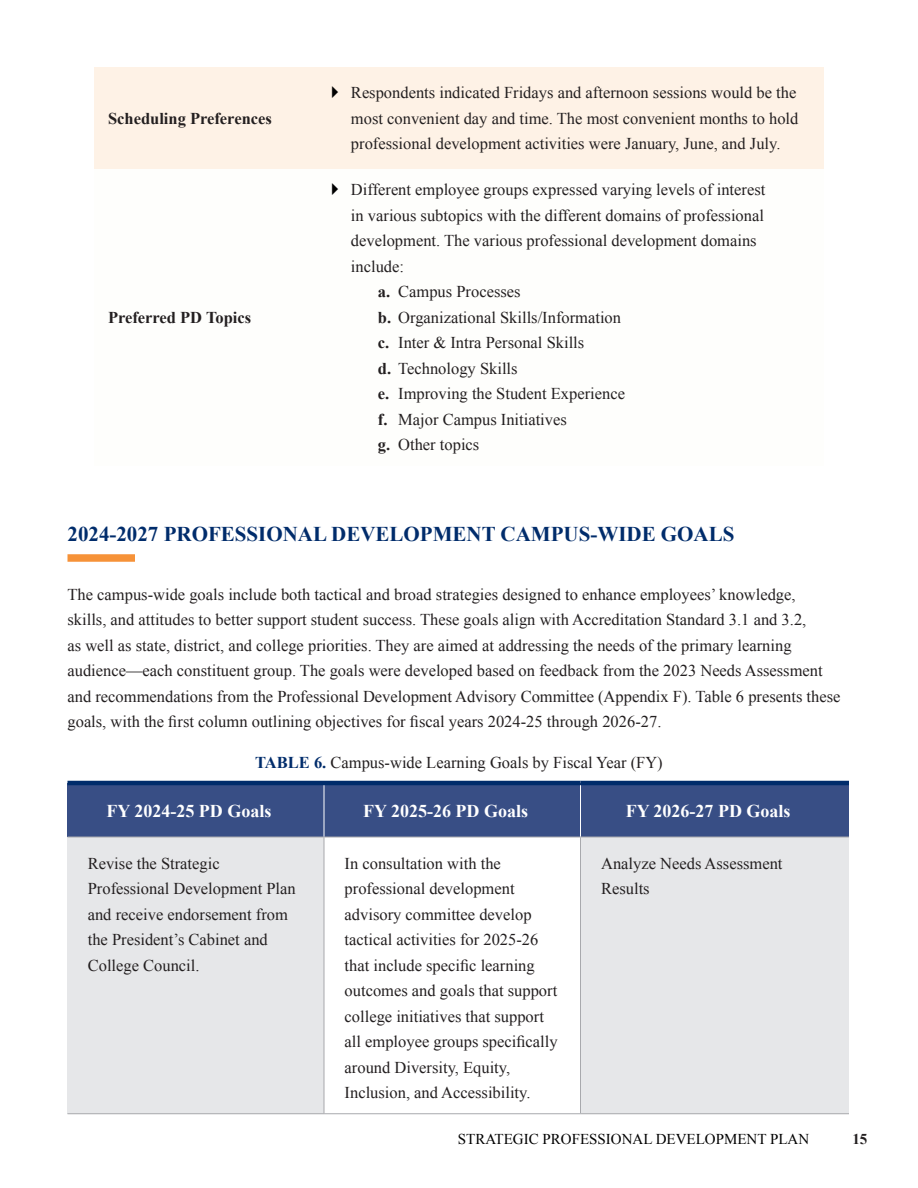
<style>
.page{position:relative;width:918px;height:1188px;background:#fff}
.page>*{position:absolute;margin:0;border:0;box-sizing:border-box;transform-origin:0 0}
.t1{font:700 21px "Times New Roman";color:#002c6b}
.t2{font:700 18px "Times New Roman";color:#fff}
.t3{font:16.5px/25.5px "Times New Roman";color:#231f20}
.t4{font:700 16.5px "Times New Roman";color:#231f20}
.t5{font:15px "Times New Roman";color:#000}
.t6{font:700 15px "Times New Roman";color:#231f20}
.s1{font-weight:700}
.s2{font-weight:700;color:#002c6b}
</style>
<div class="page">
<div style="left:68px;top:554px;width:67px;height:8px;background:#f69238"></div>
<div style="left:94px;top:68px;width:223px;height:101px;background:#fef2e6"></div>
<div style="left:317px;top:68px;width:507px;height:101px;background:#fef2e6"></div>
<div style="left:68px;top:783px;width:256px;height:54px;background:#384e85"></div>
<div style="left:324px;top:783px;width:256px;height:54px;background:#384e85"></div>
<div style="left:580px;top:783px;width:269px;height:54px;background:#384e85"></div>
<div style="left:68px;top:837px;width:256px;height:277px;background:#e6e7e9"></div>
<div style="left:580px;top:837px;width:269px;height:277px;background:#e6e7e9"></div>
<hr style="left:68px;top:781px;width:256px;height:4px;background:#002c6b">
<hr style="left:324px;top:781px;width:256px;height:4px;background:#002c6b">
<hr style="left:580px;top:781px;width:269px;height:4px;background:#002c6b">
<hr style="left:68px;top:837px;width:256px;height:1px;background:#a8a9ad">
<hr style="left:324px;top:837px;width:256px;height:1px;background:#a8a9ad">
<hr style="left:324px;top:837px;width:1px;height:276px;background:#a8a9ad">
<hr style="left:580px;top:837px;width:269px;height:1px;background:#a8a9ad">
<hr style="left:580px;top:837px;width:1px;height:276px;background:#a8a9ad">
<hr style="left:68px;top:1113px;width:256px;height:1px;background:#a8a9ad">
<hr style="left:324px;top:1113px;width:256px;height:1px;background:#a8a9ad">
<hr style="left:580px;top:1113px;width:269px;height:1px;background:#a8a9ad">
<hr style="left:324px;top:785px;width:1px;height:52px;background:#fff">
<hr style="left:580px;top:785px;width:1px;height:52px;background:#fff">
<h3 class="t4" style="left:108px;top:107px;width:165px">Scheduling Preferences</h3>
<h3 class="t4" style="left:108px;top:306px;width:145px">Preferred PD Topics</h3>
<p class="t3" style="left:351px;top:80px;width:449px">Respondents indicated Fridays and afternoon sessions would be the most convenient day and time. The most convenient months to hold professional development activities were January, June, and July.</p>
<p class="t3" style="left:351px;top:177px;width:416px">Different employee groups expressed varying levels of interest in various subtopics with the different domains of professional development. The various professional development domains include:</p>
<p class="t3" style="left:378px;top:279px;width:144px"><span class="s1">a.</span> Campus Processes</p>
<p class="t3" style="left:378px;top:304px;width:245px"><span class="s1">b.</span> Organizational Skills/Information</p>
<p class="t3" style="left:378px;top:330px;width:208px"><span class="s1">c.</span> Inter &amp; Intra Personal Skills</p>
<p class="t3" style="left:378px;top:355px;width:141px"><span class="s1">d.</span> Technology Skills</p>
<p class="t3" style="left:378px;top:381px;width:249px"><span class="s1">e.</span> Improving the Student Experience</p>
<p class="t3" style="left:378px;top:406px;width:190px"><span class="s1">f.</span> Major Campus Initiatives</p>
<p class="t3" style="left:378px;top:432px;width:103px"><span class="s1">g.</span> Other topics</p>
<h2 class="t1" style="left:68px;top:519px;width:669px">2024-2027 PROFESSIONAL DEVELOPMENT CAMPUS-WIDE GOALS</h2>
<p class="t3" style="left:68px;top:581px;width:774px">The campus-wide goals include both tactical and broad strategies designed to enhance employees’ knowledge,<br>skills, and attitudes to better support student success. These goals align with Accreditation Standard 3.1 and 3.2,<br>as well as state, district, and college priorities. They are aimed at addressing the needs of the primary learning audience—each constituent group. The goals were developed based on feedback from the 2023 Needs Assessment and recommendations from the Professional Development Advisory Committee (Appendix F). Table 6 presents these goals, with the first column outlining objectives for fiscal years 2024-25 through 2026-27.</p>
<h3 class="t3" style="left:255px;top:749px;width:409px"><span class="s2">TABLE 6.</span> Campus-wide Learning Goals by Fiscal Year (FY)</h3>
<p class="t2" style="left:107px;top:799px;width:166px">FY 2024-25 PD Goals</p>
<p class="t2" style="left:363px;top:799px;width:166px">FY 2025-26 PD Goals</p>
<p class="t2" style="left:626px;top:799px;width:166px">FY 2026-27 PD Goals</p>
<p class="t3" style="left:88px;top:850px;width:210px">Revise the Strategic<br>Professional Development Plan and receive endorsement from the President’s Cabinet and<br>College Council.</p>
<p class="t3" style="left:345px;top:850px;width:215px">In consultation with the professional development advisory committee develop tactical activities for 2025-26 that include specific learning outcomes and goals that support college initiatives that support all employee groups specifically around Diversity, Equity,<br>Inclusion, and Accessibility.</p>
<p class="t3" style="left:601px;top:850px;width:183px">Analyze Needs Assessment<br>Results</p>
<p class="t5" style="left:458px;top:1129px;width:353px">STRATEGIC PROFESSIONAL DEVELOPMENT PLAN</p>
<p class="t6" style="left:852px;top:1129px;width:16px">15</p>
</div>
